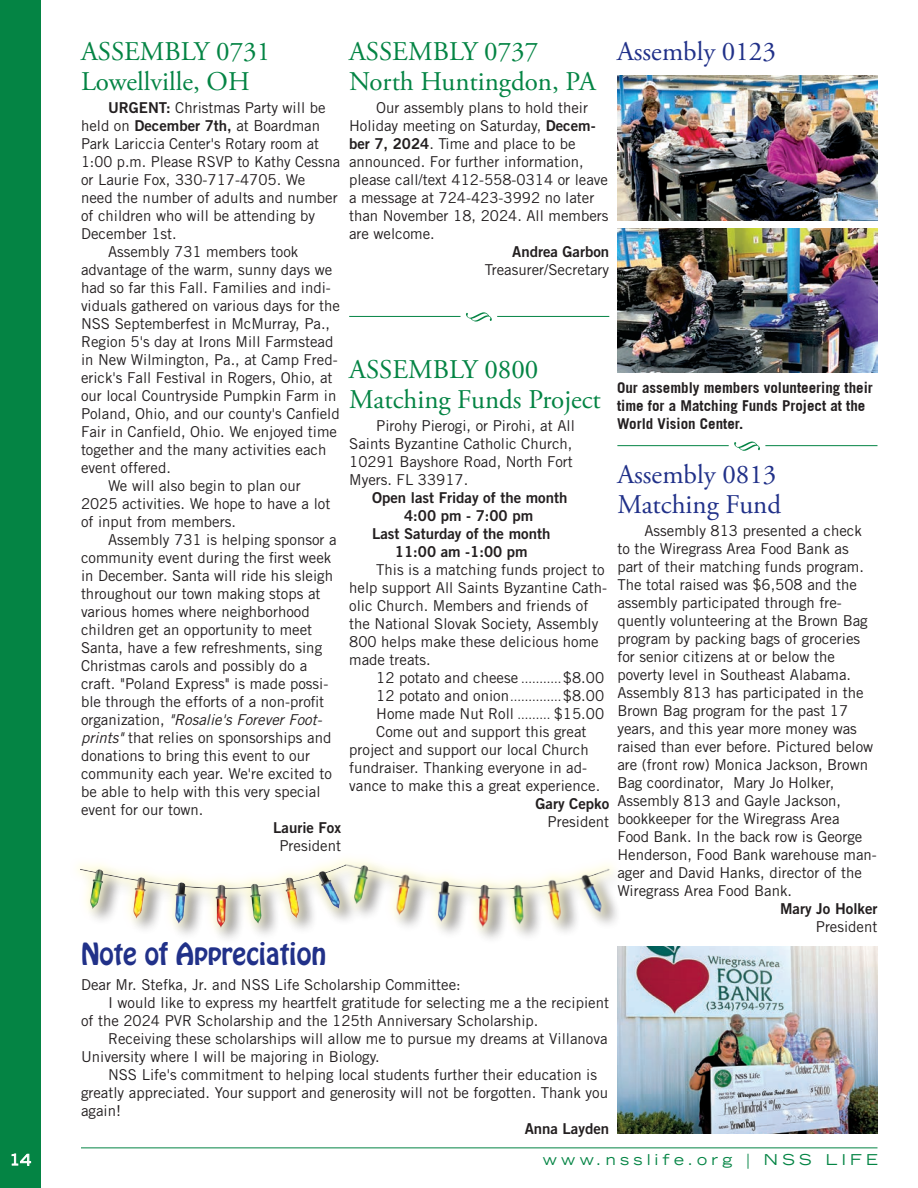
<style>
.page{position:relative;width:918px;height:1188px;background:#fff}
.page>*{position:absolute;margin:0;border:0;box-sizing:border-box;transform-origin:0 0}
.t1{font:27px/30px "Adobe Garamond Pro";color:#048444}
.t2{font:27px/30px "Adobe Garamond Pro";color:#213189}
.t3{font:27px "Hobo Std";color:#213189}
.t4{font:15px/18px "Trade Gothic LT Std";color:#231f20}
.t5{font:15px "Trade Gothic LT Std Bd 2";color:#231f20}
.t6{font:700 15px/18px "Trade Gothic";color:#231f20}
.t7{font:italic 15px "Trade Gothic LT Std";color:#231f20}
.t8{font:expanded 15px "Trade Gothic LT Std";letter-spacing:.29em;color:#048444}
.t9{font:expanded 15px "Trade Gothic LT Std";color:#fff}
.s1{font-family:"Trade Gothic LT Std Bd 2"}
.s2{font-style:normal}
.s3{font-style:italic}
.s4{font-size:12px}
</style>
<div class="page">
<div style="left:0;top:0;width:40px;height:1188px;background:#048444"></div>
<hr style="left:81px;top:1148px;width:797px;height:1px;background:#048444">
<svg style="left:11px;top:1153px;width:20px;height:13px"></svg>
<img style="left:617px;top:75px;width:260px;height:146px">
<img style="left:617px;top:229px;width:260px;height:143px">
<img style="left:617px;top:946px;width:261px;height:188px">
<svg style="left:466px;top:312px;width:26px;height:10px"></svg>
<hr style="left:349px;top:316px;width:112px;height:1px;background:#048444">
<hr style="left:497px;top:316px;width:112px;height:1px;background:#048444">
<div style="left:69px;top:853px;width:552px;height:86px;background:#fffbcc;opacity:.75"></div>
<img style="left:81px;top:864px;width:528px;height:64px">
<svg style="left:734px;top:442px;width:26px;height:9px"></svg>
<hr style="left:617px;top:445px;width:112px;height:1px;background:#048444">
<hr style="left:765px;top:445px;width:112px;height:1px;background:#048444">
<h1 class="t2" style="left:617px;top:37px;width:160px">Assembly 0123</h1>
<h1 class="t1" style="left:81px;top:37px;width:191px">ASSEMBLY 0731<br>Lowellville, OH</h1>
<p class="t4" style="left:108px;top:99px;width:219px"><span class="s1">URGENT:</span> Christmas Party will be</p>
<p class="t4" style="left:81px;top:117px;width:241px">held on <span class="s1">December 7th,</span> at Boardman</p>
<p class="t4" style="left:81px;top:135px;width:239px">Park Lariccia Center's Rotary room at</p>
<p class="t4" style="left:81px;top:153px;width:261px">1:00 p.m. Please RSVP to Kathy Cessna</p>
<p class="t4" style="left:81px;top:171px;width:226px">or Laurie Fox, 330-717-4705. We</p>
<p class="t4" style="left:81px;top:189px;width:258px">need the number of adults and number</p>
<p class="t4" style="left:81px;top:207px;width:236px">of children who will be attending by</p>
<p class="t4" style="left:81px;top:225px;width:97px">December 1st.</p>
<p class="t4" style="left:108px;top:243px;width:192px">Assembly 731 members took</p>
<p class="t4" style="left:81px;top:261px;width:253px">advantage of the warm, sunny days we</p>
<p class="t4" style="left:81px;top:279px;width:251px">had so far this Fall. Families and indi-</p>
<p class="t4" style="left:81px;top:297px;width:261px">viduals gathered on various days for the</p>
<p class="t4" style="left:81px;top:315px;width:251px">NSS Septemberfest in McMurray, Pa.,</p>
<p class="t4" style="left:81px;top:333px;width:254px">Region 5's day at Irons Mill Farmstead</p>
<p class="t4" style="left:81px;top:351px;width:258px">in New Wilmington, Pa., at Camp Fred-</p>
<p class="t4" style="left:81px;top:369px;width:253px">erick's Fall Festival in Rogers, Ohio, at</p>
<p class="t4" style="left:81px;top:387px;width:257px">our local Countryside Pumpkin Farm in</p>
<p class="t4" style="left:81px;top:405px;width:260px">Poland, Ohio, and our county's Canfield</p>
<p class="t4" style="left:81px;top:423px;width:258px">Fair in Canfield, Ohio. We enjoyed time</p>
<p class="t4" style="left:81px;top:441px;width:247px">together and the many activities each</p>
<p class="t4" style="left:81px;top:459px;width:91px">event offered.</p>
<p class="t4" style="left:108px;top:477px;width:194px">We will also begin to plan our</p>
<p class="t4" style="left:81px;top:495px;width:251px">2025 activities. We hope to have a lot</p>
<p class="t4" style="left:81px;top:513px;width:156px">of input from members.</p>
<p class="t4" style="left:108px;top:531px;width:230px">Assembly 731 is helping sponsor a</p>
<p class="t4" style="left:81px;top:549px;width:252px">community event during the first week</p>
<p class="t4" style="left:81px;top:567px;width:254px">in December. Santa will ride his sleigh</p>
<p class="t4" style="left:81px;top:585px;width:241px">throughout our town making stops at</p>
<p class="t4" style="left:81px;top:603px;width:230px">various homes where neighborhood</p>
<p class="t4" style="left:81px;top:621px;width:233px">children get an opportunity to meet</p>
<p class="t4" style="left:81px;top:639px;width:243px">Santa, have a few refreshments, sing</p>
<p class="t4" style="left:81px;top:657px;width:228px">Christmas carols and possibly do a</p>
<p class="t4" style="left:81px;top:675px;width:249px">craft. "Poland Express" is made possi-</p>
<p class="t4" style="left:81px;top:693px;width:245px">ble through the efforts of a non-profit</p>
<p class="t7" style="left:81px;top:711px;width:243px"><span class="s2">organization,</span> "Rosalie's Forever Foot-</p>
<p class="t4" style="left:81px;top:729px;width:252px"><span class="s3">prints"</span> that relies on sponsorships and</p>
<p class="t4" style="left:81px;top:747px;width:231px">donations to bring this event to our</p>
<p class="t4" style="left:81px;top:765px;width:253px">community each year. We're excited to</p>
<p class="t4" style="left:81px;top:783px;width:241px">be able to help with this very special</p>
<p class="t4" style="left:81px;top:801px;width:124px">event for our town.</p>
<p class="t5" style="left:273px;top:819px;width:69px">Laurie Fox</p>
<p class="t4" style="left:279px;top:837px;width:63px">President</p>
<h1 class="t1" style="left:349px;top:37px;width:249px">ASSEMBLY 0737<br>North Huntingdon, PA</h1>
<p class="t4" style="left:349px;top:99px;width:261px;text-indent:27px">Our assembly plans to hold their<br>Holiday meeting on Saturday, <span class="s1">Decem&shy;ber 7, 2024</span>. Time and place to be announced. For further information, please call/text 412-558-0314 or leave a message at 724-423-3992 no later than November 18, 2024. All members are welcome.</p>
<p class="t5" style="left:512px;top:243px;width:99px">Andrea Garbon</p>
<p class="t4" style="left:485px;top:261px;width:126px">Treasurer/Secretary</p>
<h1 class="t1" style="left:349px;top:356px;width:253px">ASSEMBLY 0800<br>Matching Funds Project</h1>
<p class="t4" style="left:349px;top:417px;width:227px;text-indent:27px">Pirohy Pierogi, or Pirohi, at All<br>Saints Byzantine Catholic Church,<br>10291 Bayshore Road, North Fort<br>Myers. FL 33917.</p>
<p class="t5" style="left:372px;top:489px;width:197px">Open last Friday of the month</p>
<p class="t5" style="left:404px;top:507px;width:131px">4:00 pm - 7:00 pm</p>
<p class="t5" style="left:372px;top:525px;width:180px">Last Saturday of the month</p>
<p class="t5" style="left:395px;top:543px;width:134px">11:00 am -1:00 pm</p>
<p class="t4" style="left:349px;top:561px;width:259px;text-indent:27px">This is a matching funds project to help support All Saints Byzantine Cath&shy;olic Church. Members and friends of the National Slovak Society, Assembly<br>800 helps make these delicious home made treats.</p>
<p class="t4" style="left:376px;top:669px;width:230px">12 potato and cheese <span class="s4">...........</span>$8.00</p>
<p class="t4" style="left:376px;top:687px;width:230px">12 potato and onion<span class="s4">..............</span>$8.00</p>
<p class="t4" style="left:376px;top:705px;width:230px">Home made Nut Roll <span class="s4">.........</span> $15.00</p>
<p class="t4" style="left:376px;top:723px;width:212px">Come out and support this great</p>
<p class="t4" style="left:349px;top:741px;width:241px">project and support our local Church</p>
<p class="t4" style="left:349px;top:759px;width:239px">fundraiser. Thanking everyone in ad-</p>
<p class="t4" style="left:349px;top:777px;width:253px">vance to make this a great experience.</p>
<p class="t5" style="left:536px;top:795px;width:75px">Gary Cepko</p>
<p class="t4" style="left:548px;top:813px;width:63px">President</p>
<p class="t6" style="left:617px;top:379px;width:257px">Our assembly members volunteering their time for a Matching Funds Project at the<br>World Vision Center.</p>
<h1 class="t2" style="left:617px;top:460px;width:165px">Assembly 0813<br>Matching Fund</h1>
<p class="t4" style="left:617px;top:521px;width:261px;text-indent:27px">Assembly 813 presented a check to the Wiregrass Area Food Bank as part of their matching funds program.<br>The total raised was $6,508 and the assembly participated through fre&shy;quently volunteering at the Brown Bag program by packing bags of groceries for senior citizens at or below the poverty level in Southeast Alabama.<br>Assembly 813 has participated in the Brown Bag program for the past 17 years, and this year more money was raised than ever before. Pictured below are (front row) Monica Jackson, Brown Bag coordinator, Mary Jo Holker, Assembly 813 and Gayle Jackson, bookkeeper for the Wiregrass Area<br>Food Bank. In the back row is George Henderson, Food Bank warehouse man&shy;ager and David Hanks, director of the Wiregrass Area Food Bank.</p>
<p class="t5" style="left:780px;top:899px;width:99px">Mary Jo Holker</p>
<p class="t4" style="left:816px;top:917px;width:63px">President</p>
<h1 class="t3" style="left:81px;top:935px;width:247px">Note of Appreciation</h1>
<p class="t4" style="left:81px;top:975px;width:381px">Dear Mr. Stefka, Jr. and NSS Life Scholarship Committee:</p>
<p class="t4" style="left:108px;top:993px;width:503px">I would like to express my heartfelt gratitude for selecting me a the recipient</p>
<p class="t4" style="left:81px;top:1011px;width:459px">of the 2024 PVR Scholarship and the 125th Anniversary Scholarship.</p>
<p class="t4" style="left:108px;top:1029px;width:501px">Receiving these scholarships will allow me to pursue my dreams at Villanova</p>
<p class="t4" style="left:81px;top:1047px;width:300px">University where I will be majoring in Biology.</p>
<p class="t4" style="left:108px;top:1065px;width:491px">NSS Life's commitment to helping local students further their education is</p>
<p class="t4" style="left:81px;top:1083px;width:529px">greatly appreciated. Your support and generosity will not be forgotten. Thank you</p>
<p class="t4" style="left:81px;top:1101px;width:42px">again!</p>
<p class="t5" style="left:525px;top:1119px;width:86px">Anna Layden</p>
<p class="t9" style="left:9px;top:1150px;width:23px">14</p>
<p class="t8" style="left:543px;top:1150px;width:337px">www.nsslife.org | NSS LIFE</p>
</div>
